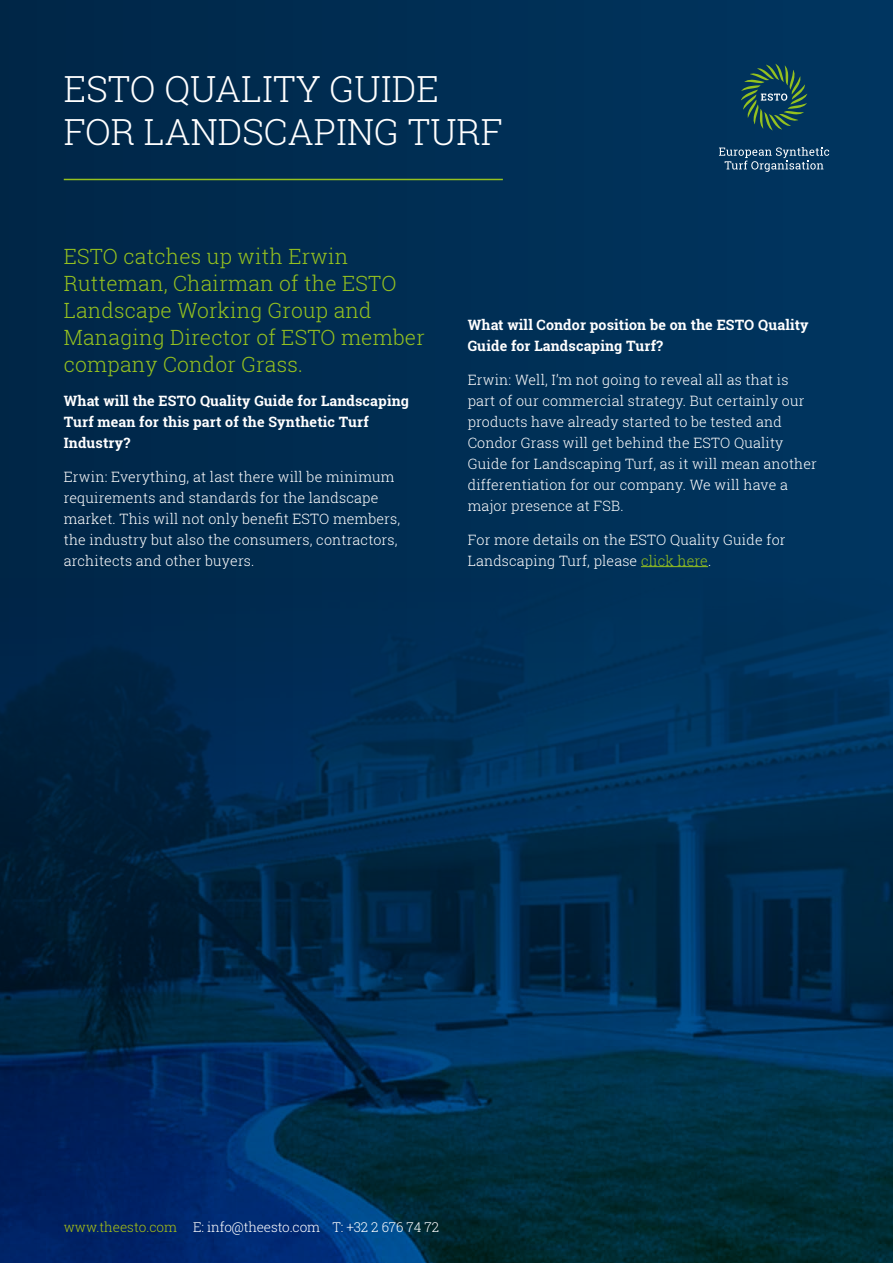
<style>
.page{position:relative;width:893px;height:1263px;background:#002e54}
.page>*{position:absolute;margin:0;border:0;box-sizing:border-box;transform-origin:0 0}
.t1{font:300 36px/43.2px "Roboto Slab";color:#fff}
.t2{font:300 21px/27px "Roboto Slab";letter-spacing:.01em;color:#95c11f}
.t3{font:300 14.25px/21px "Roboto Slab";letter-spacing:.01em;color:#fff}
.t4{font:700 14.25px/21px "Roboto Slab";letter-spacing:.01em;color:#fff}
.t5{font:300 13.5px "Roboto Slab";letter-spacing:-.01em;color:#fff}
.s1{color:#95c11f}
.s2{color:#aac413}
</style>
<div class="page">
<img style="left:0;top:578px;width:893px;height:685px">
<hr style="left:64px;top:179px;width:439px;height:1px;background:#95c11f">
<hr style="left:641px;top:566px;width:67px;height:1px;background:#95c11f">
<svg style="left:741px;top:64px;width:66px;height:66px"></svg>
<svg style="left:719px;top:147px;width:110px;height:25px"></svg>
<h1 class="t1" style="left:64px;top:66px;width:441px">ESTO QUALITY GUIDE<br>FOR LANDSCAPING TURF</h1>
<h2 class="t2" style="left:64px;top:242px;width:363px">ESTO catches up with Erwin<br>Rutteman, Chairman of the ESTO<br>Landscape Working Group and<br>Managing Director of ESTO member company Condor Grass.</h2>
<p class="t4" style="left:64px;top:390px;width:347px">What will the ESTO Quality Guide for Landscaping<br>Turf mean for this part of the Synthetic Turf<br>Industry?</p>
<p class="t3" style="left:64px;top:465px;width:338px">Erwin: Everything, at last there will be minimum requirements and standards for the landscape market. This will not only benefit ESTO members, the industry but also the consumers, contractors, architects and other buyers.</p>
<p class="t4" style="left:468px;top:314px;width:342px">What will Condor position be on the ESTO Quality<br>Guide for Landscaping Turf?</p>
<p class="t3" style="left:468px;top:369px;width:351px">Erwin: Well, I’m not going to reveal all as that is part of our commercial strategy. But certainly our products have already started to be tested and Condor Grass will get behind the ESTO Quality Guide for Landscaping Turf, as it will mean another differentiation for our company. We will have a major presence at FSB.</p>
<p class="t3" style="left:468px;top:529px;width:319px">For more details on the ESTO Quality Guide for<br>Landscaping Turf, please <span class="s1">click here</span>.</p>
<p class="t5" style="left:64px;top:1218px;width:377px"><span class="s2">www.theesto.com</span> E: info@theesto.com T: +32 2 676 74 72</p>
</div>
